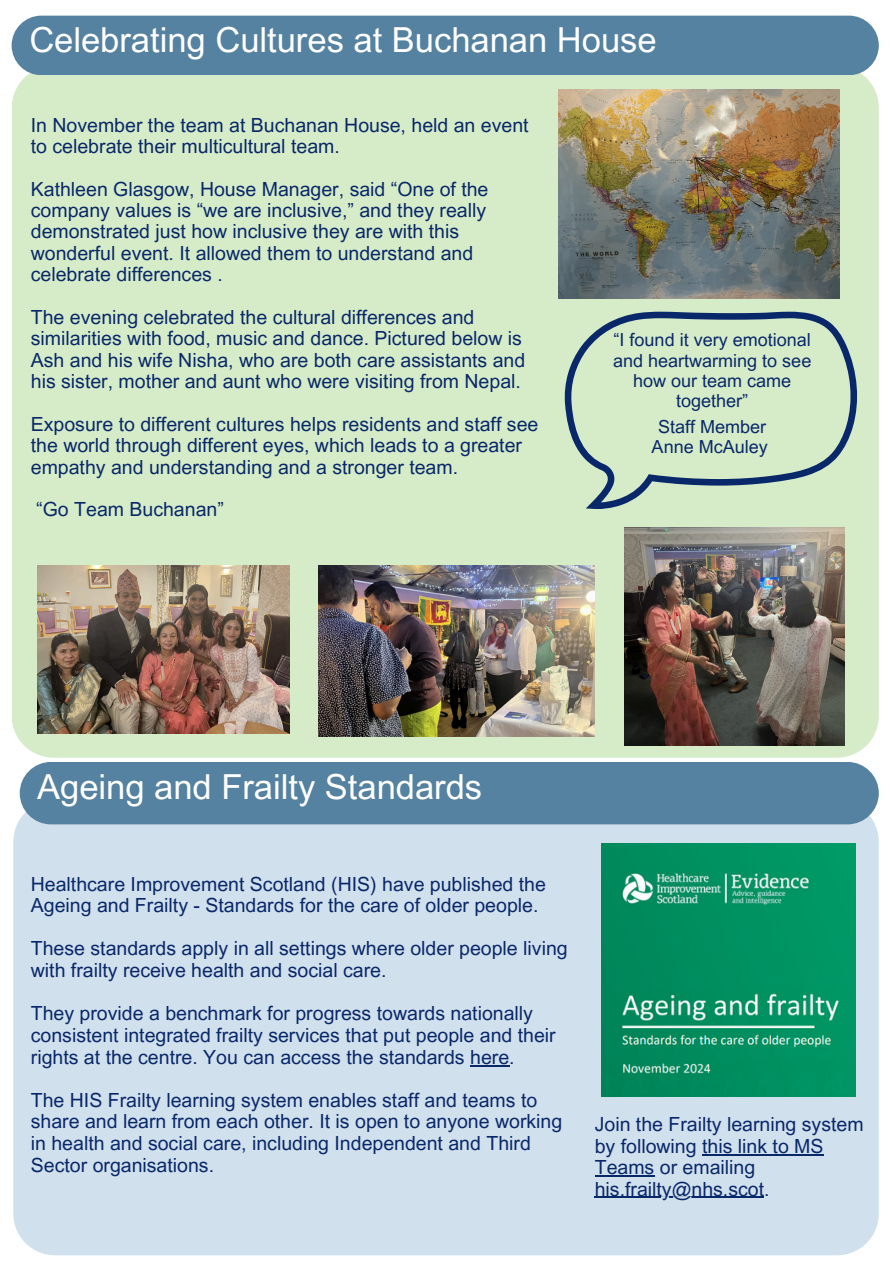
<style>
.page{position:relative;width:894px;height:1264px;background:#fff}
.page>*{position:absolute;margin:0;border:0;box-sizing:border-box;transform-origin:0 0}
.t1{font:34.5px "Arial MT Pro";color:#fff}
.t2{font:19.5px/21.3px "Arial MT Pro";color:#092869}
.t3{font:18px/20.2px "Arial MT Pro";color:#092869;text-align:center}
</style>
<div class="page">
<div style="left:12px;top:66px;width:866px;height:691px;background:#d6ecc8"></div>
<div style="left:12px;top:16px;width:866px;height:59px;background:#5582a1;border-radius:30px"></div>
<div style="left:13px;top:800px;width:865px;height:455px;background:#d1e0ed"></div>
<div style="left:20px;top:762px;width:858px;height:62px;background:#5582a1;border-radius:31px"></div>
<img style="left:558px;top:89px;width:281px;height:210px">
<img style="left:318px;top:565px;width:276px;height:171px">
<img style="left:37px;top:565px;width:252px;height:168px">
<img style="left:624px;top:528px;width:220px;height:217px">
<svg style="left:564px;top:312px;width:296px;height:196px;background:#c2d9bf"></svg>
<hr style="left:470px;top:1065px;width:39px;height:2px;background:#092869">
<hr style="left:702px;top:1153px;width:121px;height:2px;background:#092869">
<hr style="left:594px;top:1175px;width:60px;height:1px;background:#092869">
<hr style="left:594px;top:1196px;width:170px;height:1px;background:#092869">
<img style="left:601px;top:843px;width:254px;height:253px">
<h1 class="t1" style="left:29px;top:27px;width:628px">Celebrating Cultures at Buchanan House</h1>
<p class="t2" style="left:31px;top:116px;width:499px">In November the team at Buchanan House, held an event to celebrate their multicultural team.</p>
<p class="t2" style="left:31px;top:181px;width:459px">Kathleen Glasgow, House Manager, said “One of the company values is “we are inclusive,” and they really demonstrated just how inclusive they are with this wonderful event. It allowed them to understand and celebrate differences .</p>
<p class="t2" style="left:31px;top:309px;width:496px">The evening celebrated the cultural differences and similarities with food, music and dance. Pictured below is Ash and his wife Nisha, who are both care assistants and his sister, mother and aunt who were visiting from Nepal.</p>
<p class="t2" style="left:31px;top:416px;width:509px">Exposure to different cultures helps residents and staff see the world through different eyes, which leads to a greater empathy and understanding and a stronger team.</p>
<p class="t2" style="left:36px;top:501px;width:189px">“Go Team Buchanan”</p>
<p class="t3" style="left:613px;top:332px;width:200px">“I found it very emotional and heartwarming to see how our team came together”</p>
<p class="t3" style="left:651px;top:419px;width:118px">Staff Member<br>Anne McAuley</p>
<p class="t1" style="left:37px;top:774px;width:446px">Ageing and Frailty Standards</p>
<p class="t2" style="left:31px;top:875px;width:516px">Healthcare Improvement Scotland (HIS) have published the<br>Ageing and Frailty - Standards for the care of older people.</p>
<p class="t2" style="left:31px;top:940px;width:538px">These standards apply in all settings where older people living with frailty receive health and social care.</p>
<p class="t2" style="left:31px;top:1005px;width:526px">They provide a benchmark for progress towards nationally consistent integrated frailty services that put people and their rights at the centre. You can access the standards here.</p>
<p class="t2" style="left:31px;top:1091px;width:533px">The HIS Frailty learning system enables staff and teams to share and learn from each other. It is open to anyone working in health and social care, including Independent and Third Sector organisations.</p>
<h1 class="t2" style="left:594px;top:1116px;width:270px">Join the Frailty learning system by following this link to MS<br>Teams or emailing</h1>
<p class="t2" style="left:594px;top:1180px;width:176px">his.frailty@nhs.scot.</p>
</div>
